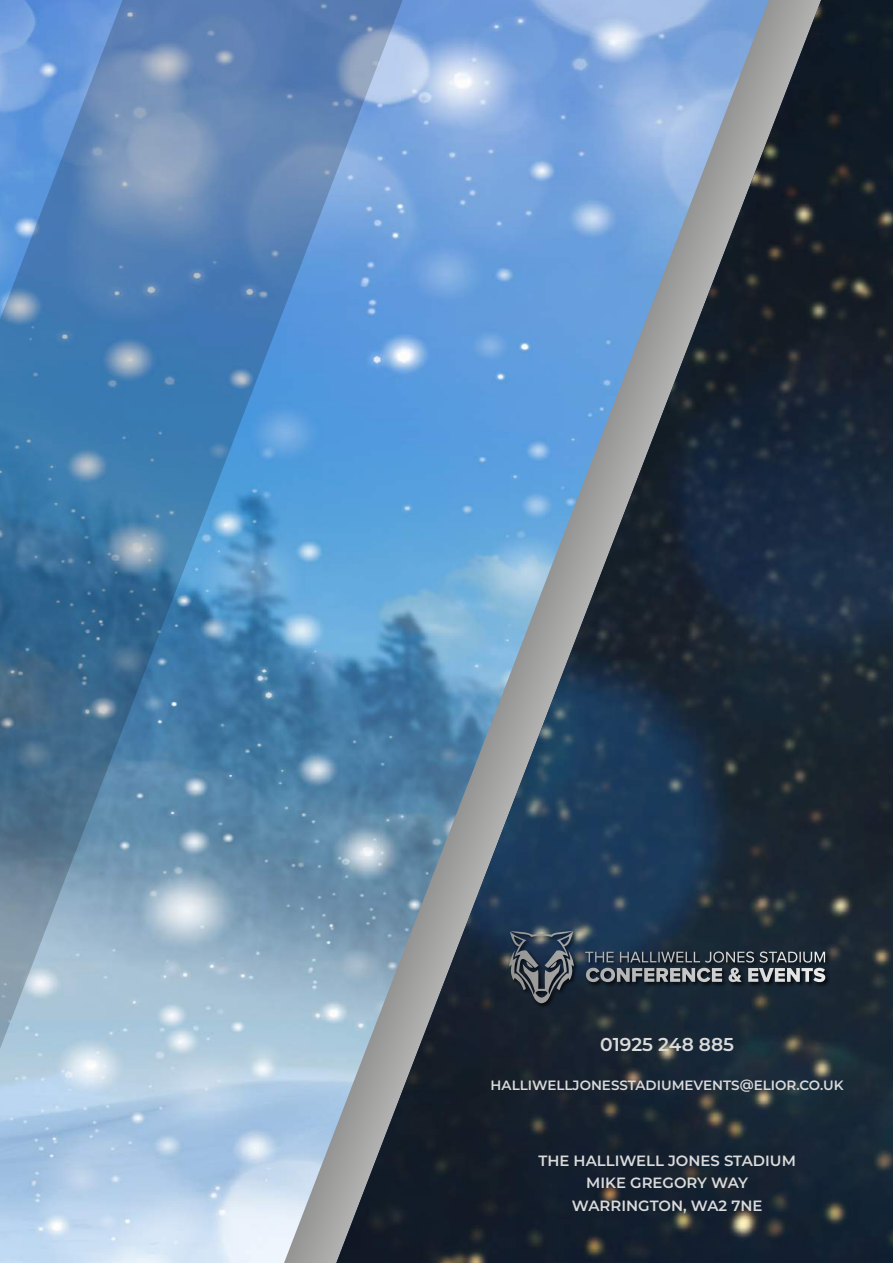
<style>
.page{position:relative;width:893px;height:1263px;background:#fff}
.page>*{position:absolute;margin:0;border:0;box-sizing:border-box;transform-origin:0 0}
.t1{font:600 18.6px "Montserrat";color:#dadada}
.t2{font:600 14.85px/22.4px "Montserrat";color:#dadada;text-align:center}
.t3{font:600 13.5px "Montserrat";color:#dadada}
</style>
<div class="page">
<img style="left:411px;top:0;width:482px;height:1263px">
<svg style="left:0;top:0;width:411px;height:1263px;background:#6d98bf"></svg>
<div style="left:508px;top:930px;width:323px;height:79px;background:#000;opacity:.75"></div>
<svg style="left:510px;top:931px;width:63px;height:72px;background:#464f59"></svg>
<p class="t1" style="left:600px;top:1031px;width:135px">01925 248 885</p>
<p class="t3" style="left:491px;top:1075px;width:355px">HALLIWELLJONESSTADIUMEVENTS@ELIOR.CO.UK</p>
<p class="t2" style="left:538px;top:1149px;width:259px">THE HALLIWELL JONES STADIUM<br>MIKE GREGORY WAY<br>WARRINGTON, WA2 7NE</p>
</div>
